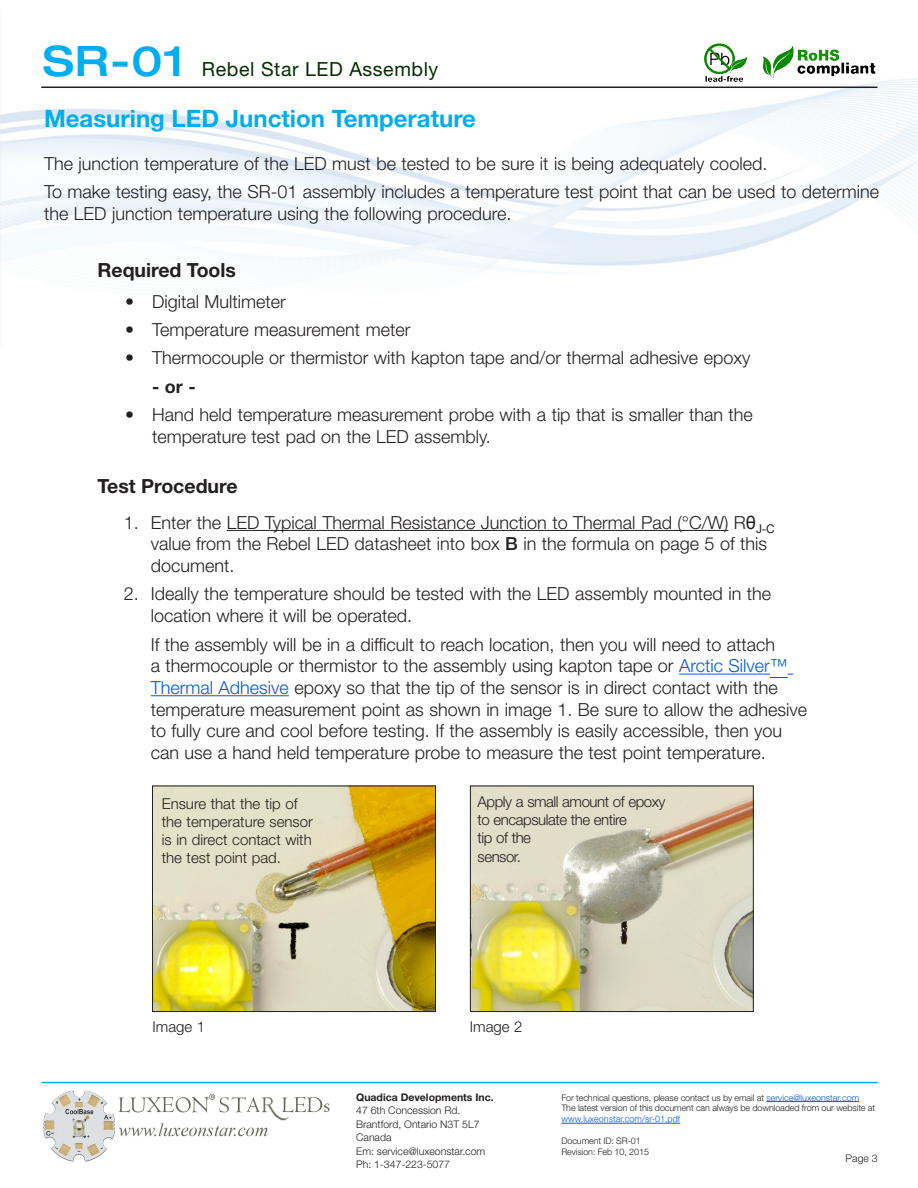
<style>
.page{position:relative;width:918px;height:1188px;background:#fff}
.page>*{position:absolute;margin:0;border:0;box-sizing:border-box;transform-origin:0 0}
.Headings{font:700 24px "Helvetica Neue";color:#00aeef}
.Headings_2{font:700 19.5px "Helvetica Neue";color:#231f20}
.t1{font:19.5px "Helvetica Neue";letter-spacing:.03em;color:#032f00}
.t2{font:300 18px/21.8px "Helvetica Neue";color:#231f20}
.t3{font:700 18px "Helvetica Neue";color:#231f20}
.t4{font:300 15px/18px "Helvetica Neue";color:#231f20}
.t5{font:300 15px/18px "Helvetica Neue";letter-spacing:-.03em;color:#231f20}
.t6{font:300 10.5px/13.5px "Helvetica Neue";color:#231f20}
.t7{font:700 10.5px "Helvetica Neue";color:#231f20}
.t8{font:300 9px/10.8px "Helvetica Neue";letter-spacing:-.01em;color:#231f20}
.t9{font:300 9px "Helvetica Neue";color:#005bdf}
.s1{font-weight:500;font-stretch:expanded;font-size:42px;color:#00aeef}
.s2{font-family:"Arial";font-weight:400;font-size:18.3px}
.s3{font-weight:500}
.s4{color:#005bdf}
</style>
<div class="page">
<hr style="left:41px;top:87px;width:836px;height:1px;background:#231f20">
<img style="left:762px;top:45px;width:114px;height:34px">
<img style="left:704px;top:43px;width:43px;height:39px">
<hr style="left:42px;top:1082px;width:836px;height:1px;background:#00aeef">
<hr style="left:766px;top:1101px;width:93px;height:1px;background:#005bdf">
<hr style="left:561px;top:1123px;width:119px;height:1px;background:#005bdf">
<img style="left:43px;top:1090px;width:73px;height:72px">
<img style="left:118px;top:1093px;width:212px;height:44px">
<hr style="left:227px;top:530px;width:501px;height:1px;background:#231f20">
<hr style="left:679px;top:674px;width:91px;height:1px;background:#005bdf">
<svg style="left:770px;top:674px;width:23px;height:4px"></svg>
<hr style="left:151px;top:696px;width:138px;height:1px;background:#005bdf">
<img style="left:472px;top:788px;width:280px;height:222px">
<div style="left:470px;top:786px;width:284px;height:226px;border:1px solid #231f20"></div>
<img style="left:154px;top:788px;width:280px;height:222px">
<div style="left:152px;top:786px;width:284px;height:226px;border:1px solid #231f20"></div>
<p class="t1" style="left:43px;top:58px;width:397px"><span class="s1">SR-01</span> Rebel Star LED Assembly</p>
<p class="Headings" style="left:44px;top:103px;width:433px">Measuring LED Junction Temperature</p>
<p class="t2" style="left:44px;top:152px;width:725px">The junction temperature of the LED must be tested to be sure it is being adequately cooled.</p>
<p class="t2" style="left:44px;top:181px;width:837px">To make testing easy, the SR-01 assembly includes a temperature test point that can be used to determine the LED junction temperature using the following procedure.</p>
<p class="Headings_2" style="left:97px;top:258px;width:140px">Required Tools</p>
<p class="t2" style="left:125px;top:290px;width:162px">• Digital Multimeter</p>
<p class="t2" style="left:125px;top:318px;width:287px">• Temperature measurement meter</p>
<p class="t2" style="left:125px;top:347px;width:627px">• Thermocouple or thermistor with kapton tape and/or thermal adhesive epoxy</p>
<p class="t3" style="left:152px;top:375px;width:45px">- or -</p>
<p class="t2" style="left:152px;top:404px;width:602px;text-indent:-27px">• Hand held temperature measurement probe with a tip that is smaller than the temperature test pad on the LED assembly.</p>
<p class="Headings_2" style="left:97px;top:474px;width:142px">Test Procedure</p>
<p class="t2" style="left:151px;top:511px;width:626px;text-indent:-27px">1. Enter the LED Typical Thermal Resistance Junction to Thermal Pad (°C/W) R<span class="s2">θ</span><sub>J-C </sub>value from the Rebel LED datasheet into box <span class="s3">B</span> in the formula on page 5 of this document.</p>
<p class="t2" style="left:151px;top:583px;width:622px;text-indent:-27px">2. Ideally the temperature should be tested with the LED assembly mounted in the location where it will be operated.</p>
<p class="t2" style="left:151px;top:633px;width:658px">If the assembly will be in a difficult to reach location, then you will need to attach<br>a thermocouple or thermistor to the assembly using kapton tape or <span class="s4">Arctic Silver™ Thermal Adhesive</span> epoxy so that the tip of the sensor is in direct contact with the temperature measurement point as shown in image 1. Be sure to allow the adhesive to fully cure and cool before testing. If the assembly is easily accessible, then you can use a hand held temperature probe to measure the test point temperature.</p>
<p class="t4" style="left:162px;top:794px;width:153px">Ensure that the tip of the temperature sensor is in direct contact with the test point pad.</p>
<p class="t5" style="left:478px;top:793px;width:189px">Apply a small amount of epoxy to encapsulate the entire</p>
<p class="t4" style="left:478px;top:829px;width:55px">tip of the</p>
<p class="t4" style="left:478px;top:847px;width:45px">sensor.</p>
<p class="t4" style="left:153px;top:1018px;width:54px">Image 1</p>
<p class="t4" style="left:470px;top:1018px;width:54px">Image 2</p>
<p class="t7" style="left:356px;top:1091px;width:139px">Quadica Developments Inc.</p>
<p class="t6" style="left:356px;top:1104px;width:131px">47 6th Concession Rd.<br>Brantford, Ontario N3T 5L7<br>Canada<br>Em: service@luxeonstar.com<br>Ph: 1-347-223-5077</p>
<p class="t8" style="left:561px;top:1092px;width:315px">For technical questions, please contact us by email at <span class="s4">service@luxeonstar.com<br></span>The latest version of this document can always be downloaded from our website at</p>
<p class="t9" style="left:561px;top:1114px;width:120px">www.luxeonstar.com/sr-01.pdf</p>
<p class="t8" style="left:561px;top:1135px;width:89px">Document ID: SR-01<br>Revision: Feb 10, 2015</p>
<p class="t6" style="left:846px;top:1151px;width:34px">Page 3</p>
</div>
